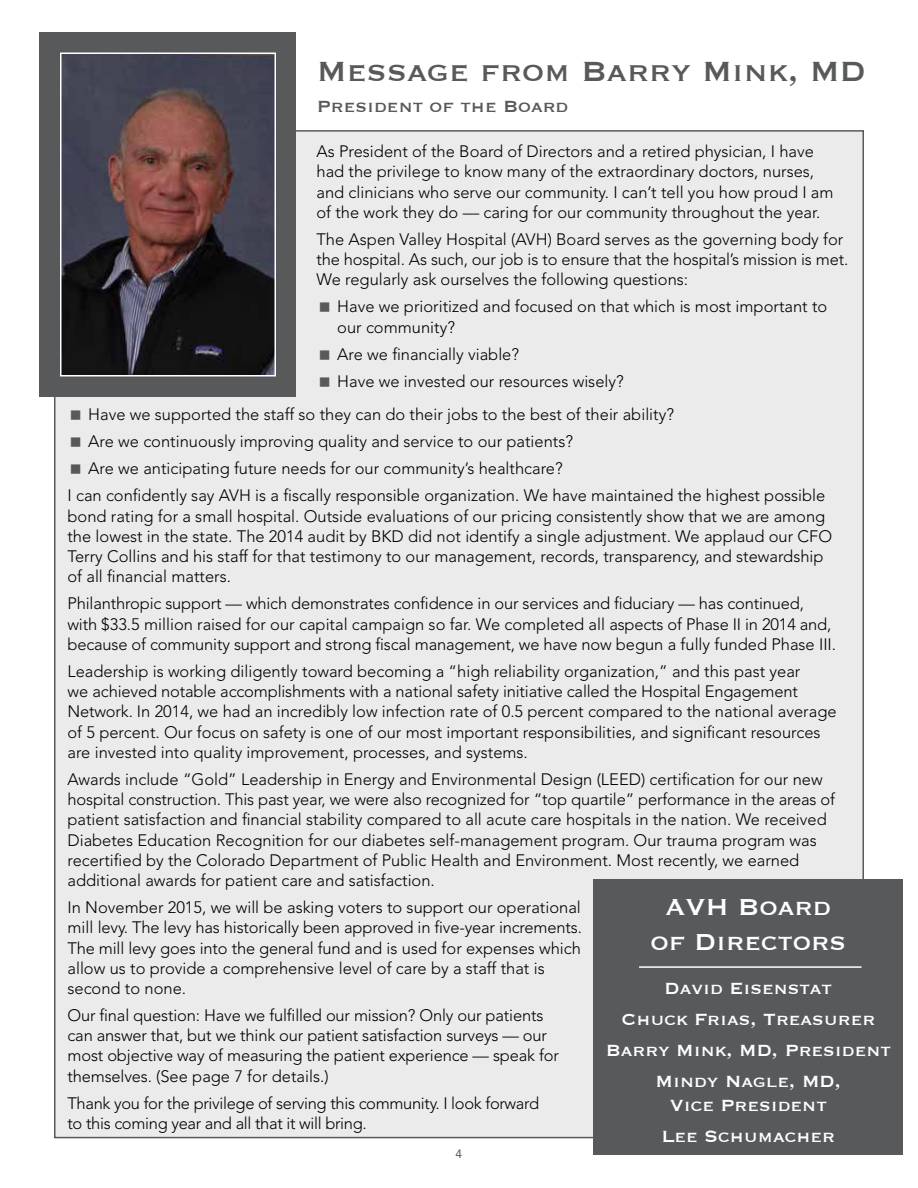
<style>
.page{position:relative;width:918px;height:1188px;background:#fff}
.page>*{position:absolute;margin:0;border:0;box-sizing:border-box;transform-origin:0 0}
.t1{font:36px "Copperplate";color:#58595b}
.t2{font:30px/34.5px "Copperplate";color:#fff;text-align:center}
.t3{font:21px/30.9px "Copperplate";color:#fff;text-align:center}
.t4{font:21px "Copperplate";color:#58595b}
.t5{font:300 16.5px/20.2px "Avenir";color:#000}
.t6{font:300 16.5px/20.2px "Avenir";letter-spacing:-.02em;color:#000}
.t7{font:12px "Avenir";color:#58595b}
</style>
<div class="page">
<div style="left:54px;top:130px;width:810px;height:1008px;background:#ebebec;border:2px solid #58595b"></div>
<div style="left:40px;top:32px;width:256px;height:365px;background:#58595b"></div>
<img style="left:63px;top:55px;width:210px;height:318px">
<div style="left:60px;top:52px;width:216px;height:324px;border:2px solid #fff"></div>
<div style="left:594px;top:879px;width:309px;height:276px;background:#58595b"></div>
<hr style="left:639px;top:966px;width:223px;height:2px;background:#fff">
<h1 class="t1" style="left:317px;top:48px;width:550px">Message from Barry Mink, MD</h1>
<p class="t4" style="left:317px;top:93px;width:253px">President of the Board</p>
<p class="t5" style="left:316px;top:141px;width:519px">As President of the Board of Directors and a retired physician, I have had the privilege to know many of the extraordinary doctors, nurses, and clinicians who serve our community. I can’t tell you how proud I am of the work they do — caring for our community throughout the year.</p>
<p class="t5" style="left:316px;top:229px;width:531px">The Aspen Valley Hospital (AVH) Board serves as the governing body for the hospital. As such, our job is to ensure that the hospital’s mission is met.<br>We regularly ask ourselves the following questions:</p>
<p class="t5" style="left:337px;top:297px;width:492px">Have we prioritized and focused on that which is most important to our community?</p>
<p class="t5" style="left:337px;top:340px;width:288px;line-height:27px">Are we financially viable?<br>Have we invested our resources wisely?</p>
<p class="t5" style="left:88px;top:405px;width:587px">Have we supported the staff so they can do their jobs to the best of their ability?</p>
<p class="t5" style="left:88px;top:432px;width:486px">Are we continuously improving quality and service to our patients?</p>
<p class="t5" style="left:88px;top:459px;width:476px">Are we anticipating future needs for our community’s healthcare?</p>
<p class="t5" style="left:67px;top:486px;width:759px">I can confidently say AVH is a fiscally responsible organization. We have maintained the highest possible</p>
<p class="t5" style="left:67px;top:506px;width:766px">bond rating for a small hospital. Outside evaluations of our pricing consistently show that we are among the lowest in the state. The 2014 audit by BKD did not identify a single adjustment. We applaud our CFO Terry Collins and his staff for that testimony to our management, records, transparency, and stewardship of all financial matters.</p>
<p class="t5" style="left:67px;top:594px;width:768px">Philanthropic support — which demonstrates confidence in our services and fiduciary — has continued, with $33.5 million raised for our capital campaign so far. We completed all aspects of Phase II in 2014 and, because of community support and strong fiscal management, we have now begun a fully funded Phase III.</p>
<p class="t5" style="left:67px;top:661px;width:771px">Leadership is working diligently toward becoming a “high reliability organization,” and this past year<br>we achieved notable accomplishments with a national safety initiative called the Hospital Engagement Network. In 2014, we had an incredibly low infection rate of 0.5 percent compared to the national average of 5 percent. Our focus on safety is one of our most important responsibilities, and significant resources are invested into quality improvement, processes, and systems.</p>
<p class="t5" style="left:67px;top:769px;width:769px">Awards include “Gold” Leadership in Energy and Environmental Design (LEED) certification for our new hospital construction. This past year, we were also recognized for “top quartile” performance in the areas of patient satisfaction and financial stability compared to all acute care hospitals in the nation. We received Diabetes Education Recognition for our diabetes self-management program. Our trauma program was recertified by the Colorado Department of Public Health and Environment. Most recently, we earned additional awards for patient care and satisfaction.</p>
<p class="t5" style="left:67px;top:897px;width:515px">In November 2015, we will be asking voters to support our operational mill levy. The levy has historically been approved in five-year increments.<br>The mill levy goes into the general fund and is used for expenses which allow us to provide a comprehensive level of care by a staff that is second to none.</p>
<p class="t5" style="left:67px;top:1005px;width:493px">Our final question: Have we fulfilled our mission? Only our patients can answer that, but we think our patient satisfaction surveys — our most objective way of measuring the patient experience — speak for themselves. (See page 7 for details.)</p>
<p class="t6" style="left:67px;top:1093px;width:473px">Thank you for the privilege of serving this community. I look forward to this coming year and all that it will bring.</p>
<p class="t7" style="left:456px;top:1147px;width:8px">4</p>
<h2 class="t2" style="left:650px;top:888px;width:197px">AVH Board of Directors</h2>
<p class="t3" style="left:606px;top:972px;width:287px">David Eisenstat<br>Chuck Frias, Treasurer<br>Barry Mink, MD, President<br>Mindy Nagle, MD,</p>
<p class="t3" style="left:662px;top:1089px;width:175px">Vice President<br>Lee Schumacher</p>
</div>
